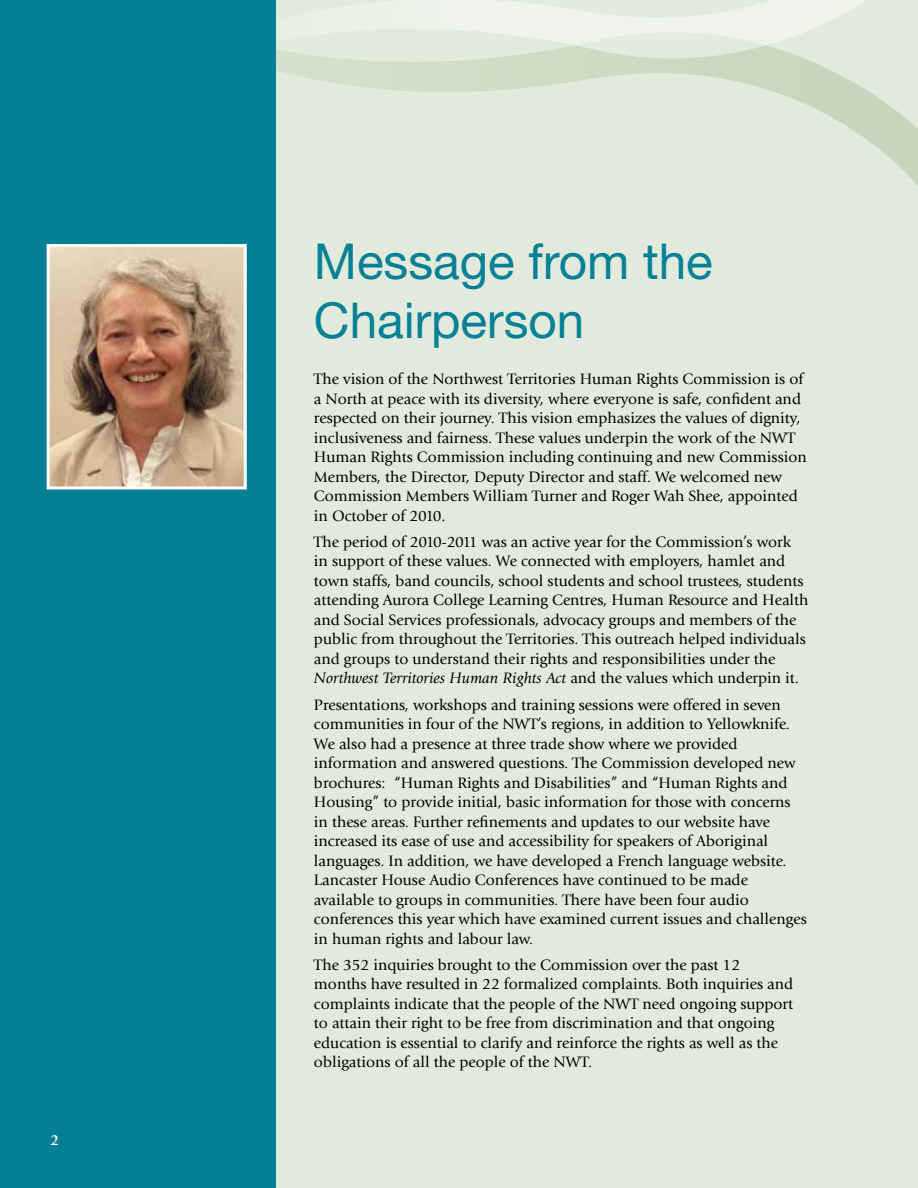
<style>
.page{position:relative;width:918px;height:1188px;background:#e1eadb}
.page>*{position:absolute;margin:0;border:0;box-sizing:border-box;transform-origin:0 0}
.t1{font:49.5px/59.4px "Helvetica Neue";color:#038095}
.t2{font:15.75px/19.5px "Giovanni";color:#000}
.t3{font:700 15px "Giovanni ITC";color:#fff}
.s1{font-style:italic}
</style>
<div class="page">
<svg style="left:778px;top:93px;width:140px;height:93px"></svg>
<svg style="left:276px;top:0;width:594px;height:93px"></svg>
<div style="left:0;top:0;width:276px;height:1188px;background:#038095"></div>
<img style="left:51px;top:248px;width:192px;height:237px">
<div style="left:47px;top:244px;width:200px;height:245px;border:3px solid #fff"></div>
<p class="t3" style="left:51px;top:1132px;width:10px">2</p>
<h1 class="t1" style="left:314px;top:231px;width:400px">Message from the<br>Chairperson</h1>
<p class="t2" style="left:314px;top:369px;width:494px">The vision of the Northwest Territories Human Rights Commission is of a North at peace with its diversity, where everyone is safe, confident and respected on their journey. This vision emphasizes the values of dignity, inclusiveness and fairness. These values underpin the work of the NWT Human Rights Commission including continuing and new Commission Members, the Director, Deputy Director and staff. We welcomed new Commission Members William Turner and Roger Wah Shee, appointed in October of 2010.</p>
<p class="t2" style="left:314px;top:532px;width:496px">The period of 2010-2011 was an active year for the Commission’s work in support of these values. We connected with employers, hamlet and town staffs, band councils, school students and school trustees, students attending Aurora College Learning Centres, Human Resource and Health and Social Services professionals, advocacy groups and members of the public from throughout the Territories. This outreach helped individuals and groups to understand their rights and responsibilities under the <span class="s1">Northwest Territories Human Rights Act</span> and the values which underpin it.</p>
<p class="t2" style="left:314px;top:695px;width:494px">Presentations, workshops and training sessions were offered in seven communities in four of the NWT’s regions, in addition to Yellowknife.<br>We also had a presence at three trade show where we provided information and answered questions. The Commission developed new brochures: “Human Rights and Disabilities” and “Human Rights and Housing” to provide initial, basic information for those with concerns in these areas. Further refinements and updates to our website have increased its ease of use and accessibility for speakers of Aboriginal languages. In addition, we have developed a French language website.<br>Lancaster House Audio Conferences have continued to be made available to groups in communities. There have been four audio conferences this year which have examined current issues and challenges in human rights and labour law.</p>
<p class="t2" style="left:314px;top:955px;width:481px">The 352 inquiries brought to the Commission over the past 12 months have resulted in 22 formalized complaints. Both inquiries and complaints indicate that the people of the NWT need ongoing support to attain their right to be free from discrimination and that ongoing education is essential to clarify and reinforce the rights as well as the obligations of all the people of the NWT.</p>
</div>
